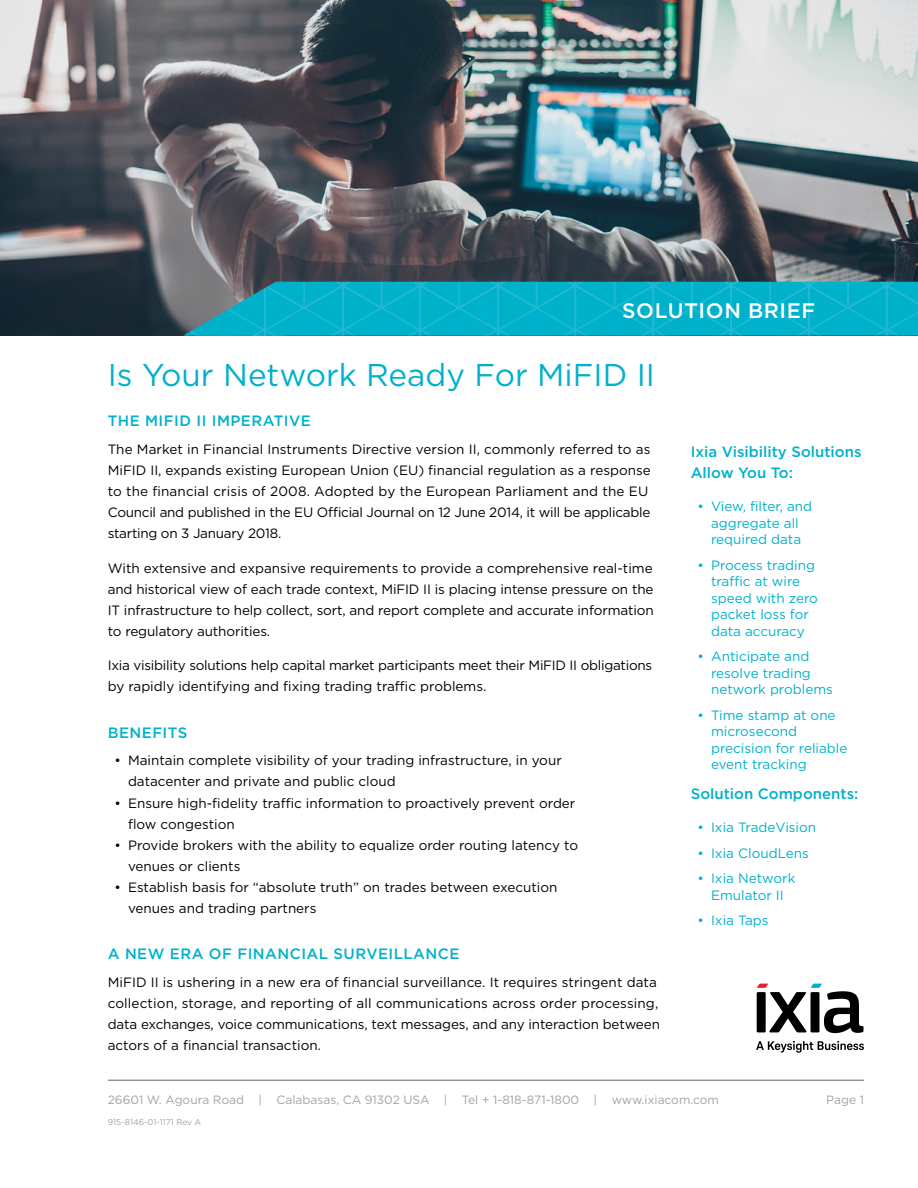
<style>
.page{position:relative;width:918px;height:1188px;background:#fff}
.page>*{position:absolute;margin:0;border:0;box-sizing:border-box;transform-origin:0 0}
.t1{font:31.5px "Gotham";color:#00b1cb}
.t2{font:500 21px "Gotham";letter-spacing:.03em;color:#fff}
.t3{font:500 15px/21px "Gotham";letter-spacing:.015em;color:#00b1cb}
.t4{font:13.5px/21px "Gotham";color:#000}
.t5{font:13.5px/16.5px "Gotham";color:#00b1cb}
.t6{font:13.5px/21px "Gotham";letter-spacing:-.02em;color:#000}
.t7{font:12px "Gotham";color:#a0a2a6}
.t8{font:8.4px "Gotham";color:#a0a2a6}
</style>
<div class="page">
<img style="left:0;top:0;width:918px;height:336px">
<svg style="left:183px;top:282px;width:735px;height:54px;background:#0badc5"></svg>
<svg style="left:756px;top:1041px;width:108px;height:12px"></svg>
<svg style="left:757px;top:984px;width:107px;height:49px"></svg>
<hr style="left:108px;top:1080px;width:756px;height:1px;background:#5f636a">
<h2 class="t2" style="left:622px;top:297px;width:195px">SOLUTION BRIEF</h2>
<h1 class="t1" style="left:108px;top:355px;width:549px">Is Your Network Ready For MiFID II</h1>
<p class="t3" style="left:108px;top:410px;width:205px">THE MIFID II IMPERATIVE</p>
<p class="t4" style="left:108px;top:439px;width:545px">The Market in Financial Instruments Directive version II, commonly referred to as MiFID II, expands existing European Union (EU) financial regulation as a response to the financial crisis of 2008. Adopted by the European Parliament and the EU Council and published in the EU Official Journal on 12 June 2014, it will be applicable starting on 3 January 2018.</p>
<p class="t4" style="left:108px;top:557px;width:547px;text-align:justify">With extensive and expansive requirements to provide a comprehensive real-time and historical view of each trade context, MiFID II is placing intense pressure on the IT infrastructure to help collect, sort, and report complete and accurate information to regulatory authorities.</p>
<p class="t6" style="left:108px;top:655px;width:546px">Ixia visibility solutions help capital market participants meet their MiFID II obligations by rapidly identifying and fixing trading traffic problems.</p>
<p class="t3" style="left:108px;top:722px;width:81px">BENEFITS</p>
<p class="t4" style="left:128px;top:750px;width:435px;text-indent:-14px">• Maintain complete visibility of your trading infrastructure, in your datacenter and private and public cloud</p>
<p class="t4" style="left:128px;top:792px;width:449px;text-indent:-14px">• Ensure high-fidelity traffic information to proactively prevent order flow congestion</p>
<p class="t4" style="left:128px;top:834px;width:452px;text-indent:-14px">• Provide brokers with the ability to equalize order routing latency to venues or clients</p>
<p class="t4" style="left:128px;top:876px;width:431px;text-indent:-14px">• Establish basis for “absolute truth” on trades between execution venues and trading partners</p>
<p class="t3" style="left:108px;top:943px;width:353px">A NEW ERA OF FINANCIAL SURVEILLANCE</p>
<p class="t4" style="left:108px;top:971px;width:554px">MiFID II is ushering in a new era of financial surveillance. It requires stringent data collection, storage, and reporting of all communications across order processing, data exchanges, voice communications, text messages, and any interaction between actors of a financial transaction.</p>
<p class="t3" style="left:691px;top:441px;width:172px">Ixia Visibility Solutions<br>Allow You To:</p>
<p class="t5" style="left:698px;top:498px;width:116px;text-align:center">• View, filter, and aggregate all required data</p>
<p class="t5" style="left:711px;top:556px;width:108px;text-indent:-14px">• Process trading traffic at wire speed with zero packet loss for data accuracy</p>
<p class="t5" style="left:711px;top:648px;width:123px;text-indent:-14px">• Anticipate and resolve trading network problems</p>
<p class="t5" style="left:711px;top:706px;width:138px;text-indent:-14px">• Time stamp at one microsecond precision for reliable event tracking</p>
<p class="t3" style="left:691px;top:783px;width:169px">Solution Components:</p>
<p class="t5" style="left:698px;top:819px;width:120px">• Ixia TradeVision</p>
<p class="t5" style="left:698px;top:844px;width:113px">• Ixia CloudLens</p>
<p class="t5" style="left:698px;top:870px;width:99px;text-align:center">• Ixia Network<br>Emulator II</p>
<p class="t5" style="left:698px;top:912px;width:73px">• Ixia Taps</p>
<p class="t7" style="left:108px;top:1092px;width:613px">26601 W. Agoura Road | Calabasas, CA 91302 USA | Tel + 1-818-871-1800 | www.ixiacom.com</p>
<p class="t8" style="left:108px;top:1117px;width:95px">915-8146-01-1171 Rev A</p>
<p class="t7" style="left:826px;top:1092px;width:39px">Page 1</p>
</div>
